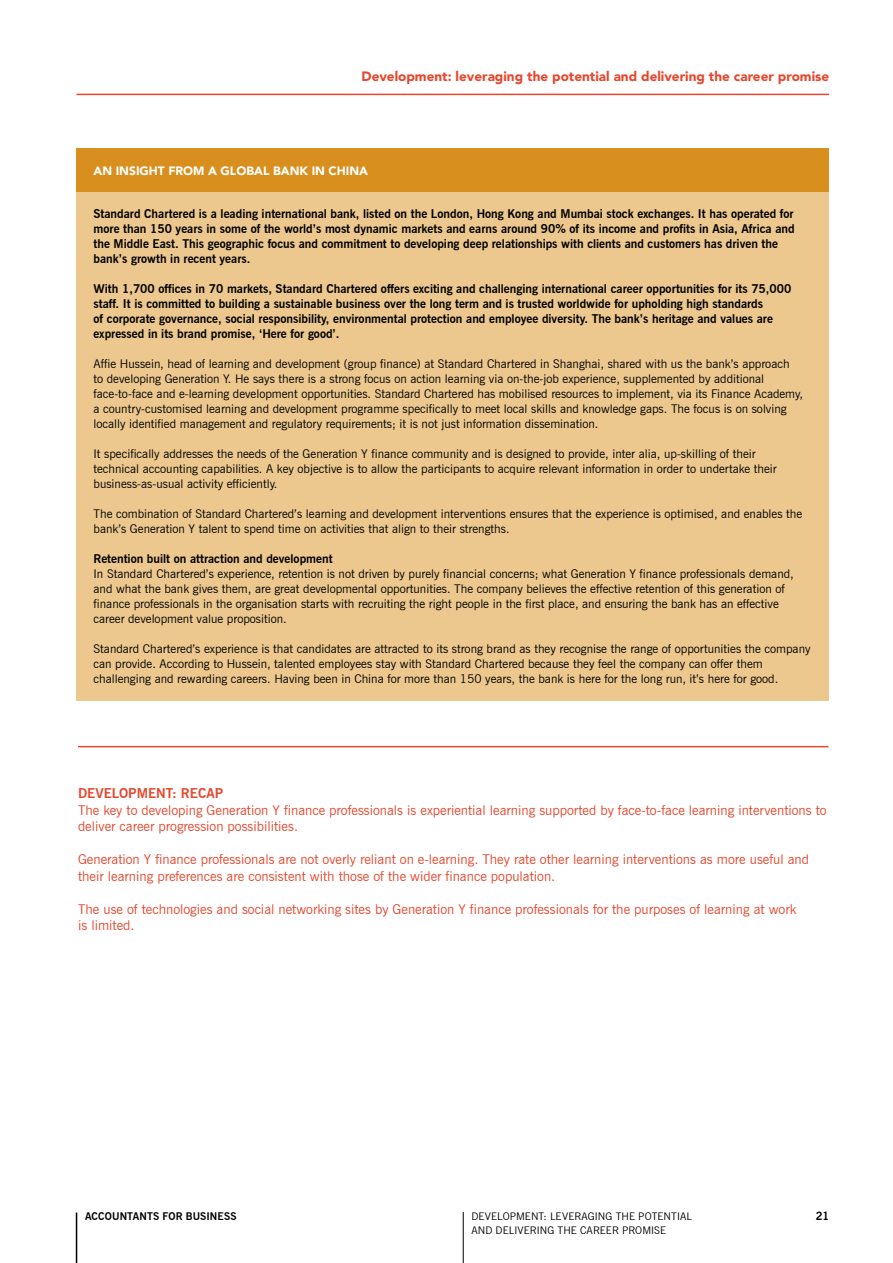
<style>
.page{position:relative;width:893px;height:1263px;background:#fff}
.page>*{position:absolute;margin:0;border:0;box-sizing:border-box;transform-origin:0 0}
.t1{font:13.5px/16.5px "News Gothic BT";color:#e6472d}
.t2{font:900 13.5px "Avenir";color:#e6472d}
.t3{font:700 13.5px "News Gothic BT";color:#e6472d}
.t4{font:12px/15px "News Gothic BT";color:#000}
.t5{font:700 12px/15px "News Gothic BT";color:#000}
.t6{font:900 12px "Avenir";color:#fff}
.t7{font:700 11.25px "News Gothic BT";color:#000}
.t8{font:10.5px "News Gothic BT";color:#000}
.t9{font:700 10.5px "News Gothic BT";letter-spacing:.01em;color:#000}
.s1{font-size:22.5px;color:#fff}
</style>
<div class="page">
<hr style="left:76px;top:1212px;width:1px;height:51px;background:#000">
<hr style="left:463px;top:1212px;width:1px;height:51px;background:#000">
<hr style="left:77px;top:94px;width:752px;height:1px;background:#e6472d">
<hr style="left:78px;top:746px;width:750px;height:1px;background:#e6472d">
<div style="left:77px;top:149px;width:752px;height:43px;background:#d88f1d"></div>
<div style="left:77px;top:192px;width:752px;height:508px;background:#ecc78e"></div>
<p class="t2" style="left:322px;top:68px;width:509px"><span class="s1">e</span> Development: leveraging the potential and delivering the career promise</p>
<p class="t6" style="left:94px;top:164px;width:276px">AN INSIGHT FROM A GLOBAL BANK IN CHINA</p>
<p class="t5" style="left:94px;top:206px;width:703px">Standard Chartered is a leading international bank, listed on the London, Hong Kong and M umbai stock exchanges. It has operated for more than 150 years in some of the world’s most dynamic markets and earns around 90% of its income and profits in Asia, Africa and the M iddle East. This geographic focus and commitment to developing deep relationships with clients and customers has driven the bank’s growth in recent years.</p>
<p class="t5" style="left:94px;top:281px;width:699px">With 1,700 offices in 70 markets, Standard Chartered offers exciting and challenging international career opportunities for its 75,000 staff. It is committed to building a sustainable business over the long term and is trusted worldwide for upholding high standards<br>of corporate governance, social responsibility, environmental protection and employee diversity. The bank’s heritage and values are expressed in its brand promise, ‘Here for good’.</p>
<p class="t4" style="left:94px;top:356px;width:711px">Affie Hussein, head of learning and development (group finance) at Standard Chartered in Shanghai, shared with us the bank’s approach<br>to developing Generation Y. He says there is a strong focus on action learning via on-the-job experience, supplemented by additional face‑to‑face and e-learning development opportunities. Standard Chartered has mobilised resources to implement, via its Finance Academy, a country-customised learning and development programme specifically to meet local skills and knowledge gaps. The focus is on solving locally identified management and regulatory requirements; it is not just information dissemination.</p>
<p class="t4" style="left:94px;top:446px;width:685px">It specifically addresses the needs of the Generation Y finance community and is designed to provide, inter alia, up-skilling of their technical accounting capabilities. A key objective is to allow the participants to acquire relevant information in order to undertake their business‑as‑usual activity efficiently.</p>
<p class="t4" style="left:94px;top:506px;width:710px">The combination of Standard Chartered’s learning and development interventions ensures that the experience is optimised, and enables the bank’s Generation Y talent to spend time on activities that align to their strengths.</p>
<p class="t5" style="left:94px;top:551px;width:241px">Retention built on attraction and development</p>
<p class="t4" style="left:94px;top:566px;width:702px">In Standard Chartered’s experience, retention is not driven by purely financial concerns; what Generation Y finance professionals demand, and what the bank gives them, are great developmental opportunities. The company believes the effective retention of this generation of finance professionals in the organisation starts with recruiting the right people in the first place, and ensuring the bank has an effective career development value proposition.</p>
<p class="t4" style="left:94px;top:641px;width:718px">Standard Chartered’s experience is that candidates are attracted to its strong brand as they recognise the range of opportunities the company can provide. According to Hussein, talented employees stay with Standard Chartered because they feel the company can offer them challenging and rewarding careers. Having been in China for more than 150 years, the bank is here for the long run, it’s here for good.</p>
<p class="t3" style="left:78px;top:785px;width:69px">DEVELOPMENT</p>
<p class="t3" style="left:172px;top:785px;width:18px">: RECA</p>
<p class="t3" style="left:215px;top:785px;width:10px">P</p>
<p class="t1" style="left:78px;top:802px;width:750px">The key to developing Generation Y finance professionals is experiential learning supported by face-to-face learning interventions to deliver career progression possibilities.</p>
<p class="t1" style="left:78px;top:851px;width:732px">Generation Y finance professionals are not overly reliant on e-learning. They rate other learning interventions as more useful and their learning preferences are consistent with those of the wider finance population.</p>
<p class="t1" style="left:78px;top:901px;width:720px">The use of technologies and social networking sites by Generation Y finance professionals for the purposes of learning at work is limited.</p>
<p class="t9" style="left:85px;top:1210px;width:153px">accountants for business</p>
<p class="t8" style="left:471px;top:1210px;width:8px">development</p>
<p class="t8" style="left:544px;top:1210px;width:14px">: leveraging</p>
<p class="t8" style="left:616px;top:1210px;width:8px">the</p>
<p class="t8" style="left:638px;top:1210px;width:7px">potential</p>
<p class="t7" style="left:816px;top:1209px;width:15px">21</p>
<p class="t8" style="left:471px;top:1224px;width:8px">and</p>
<p class="t8" style="left:496px;top:1224px;width:7px">delivering</p>
<p class="t8" style="left:557px;top:1224px;width:8px">the</p>
<p class="t8" style="left:580px;top:1224px;width:8px">career</p>
<p class="t8" style="left:622px;top:1224px;width:8px">promise</p>
</div>
